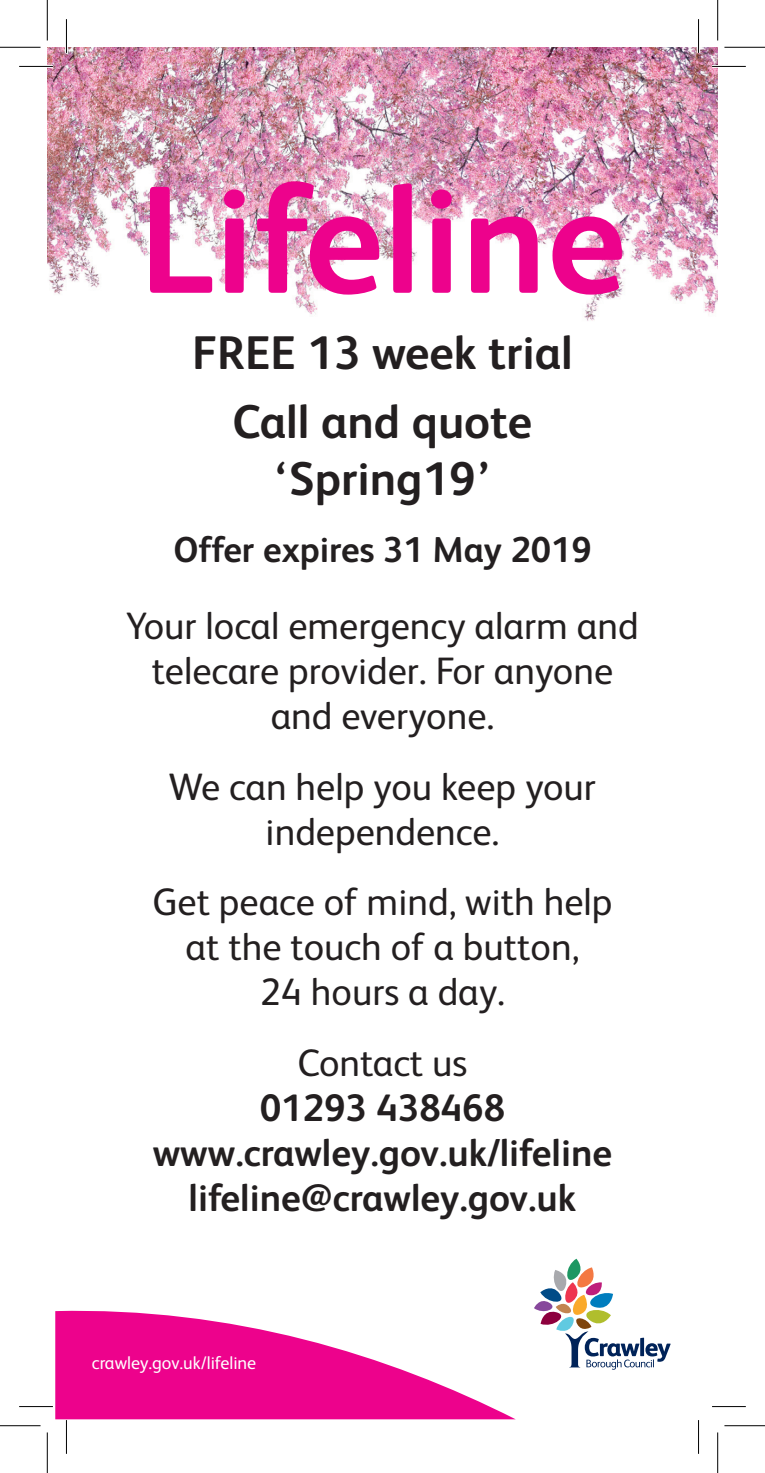
<style>
.page{position:relative;width:765px;height:1473px;background:#fff}
.page>*{position:absolute;margin:0;border:0;box-sizing:border-box;transform-origin:0 0}
.t1{font:700 153px "FS Albert";color:#ed028c}
.t2{font:700 47.25px/69.5px "FS Albert";color:#231f20;text-align:center}
.t3{font:38.25px/45px "FS Albert";color:#231f20;text-align:center}
.t4{font:700 38.25px/45px "FS Albert";color:#231f20;text-align:center}
.t5{font:700 36px "FS Albert";color:#231f20}
.t6{font:18px "FS Albert";color:#fff}
</style>
<div class="page">
<img style="left:47px;top:47px;width:670px;height:274px">
<svg style="left:534px;top:1258px;width:136px;height:111px"></svg>
<svg style="left:55px;top:1310px;width:460px;height:109px;fill:#ed028c"></svg>
<hr style="left:19px;top:65px;width:34px;height:3px;background:#fff">
<hr style="left:711px;top:65px;width:34px;height:3px;background:#fff">
<hr style="left:65px;top:19px;width:3px;height:34px;background:#fff">
<hr style="left:696px;top:19px;width:3px;height:34px;background:#fff">
<hr style="left:19px;top:66px;width:34px;height:1px;background:#000">
<hr style="left:711px;top:66px;width:34px;height:1px;background:#000">
<hr style="left:19px;top:1405px;width:34px;height:1px;background:#000">
<hr style="left:711px;top:1405px;width:34px;height:1px;background:#000">
<hr style="left:66px;top:19px;width:1px;height:34px;background:#000">
<hr style="left:66px;top:1419px;width:1px;height:34px;background:#000">
<hr style="left:697px;top:19px;width:1px;height:34px;background:#000">
<hr style="left:697px;top:1419px;width:1px;height:34px;background:#000">
<hr style="left:0;top:47px;width:40px;height:1px;background:#000">
<hr style="left:724px;top:47px;width:40px;height:1px;background:#000">
<hr style="left:0;top:1425px;width:40px;height:1px;background:#000">
<hr style="left:724px;top:1425px;width:40px;height:1px;background:#000">
<hr style="left:47px;top:0;width:1px;height:40px;background:#000">
<hr style="left:47px;top:1432px;width:1px;height:40px;background:#000">
<hr style="left:717px;top:0;width:1px;height:40px;background:#000">
<hr style="left:717px;top:1432px;width:1px;height:40px;background:#000">
<h1 class="t1" style="left:139px;top:136px;width:488px">Lifeline</h1>
<p class="t2" style="left:192px;top:316px;width:382px">FREE 13 week trial<br>Call and quote</p>
<p class="t2" style="left:273px;top:442px;width:220px">‘Spring19’</p>
<p class="t5" style="left:173px;top:525px;width:419px">Offer expires 31 May 2019</p>
<p class="t3" style="left:126px;top:601px;width:514px">Your local emergency alarm and telecare provider. For anyone and everyone.</p>
<p class="t3" style="left:169px;top:762px;width:428px">We can help you keep your independence.</p>
<p class="t3" style="left:152px;top:877px;width:461px">Get peace of mind, with help at the touch of a button,<br>24 hours a day.</p>
<p class="t3" style="left:297px;top:1038px;width:171px">Contact us</p>
<p class="t4" style="left:153px;top:1083px;width:460px">01293 438468 www.crawley.gov.uk/lifeline lifeline@crawley.gov.uk</p>
<p class="t6" style="left:92px;top:1350px;width:166px">crawley.gov.uk/lifeline</p>
</div>
